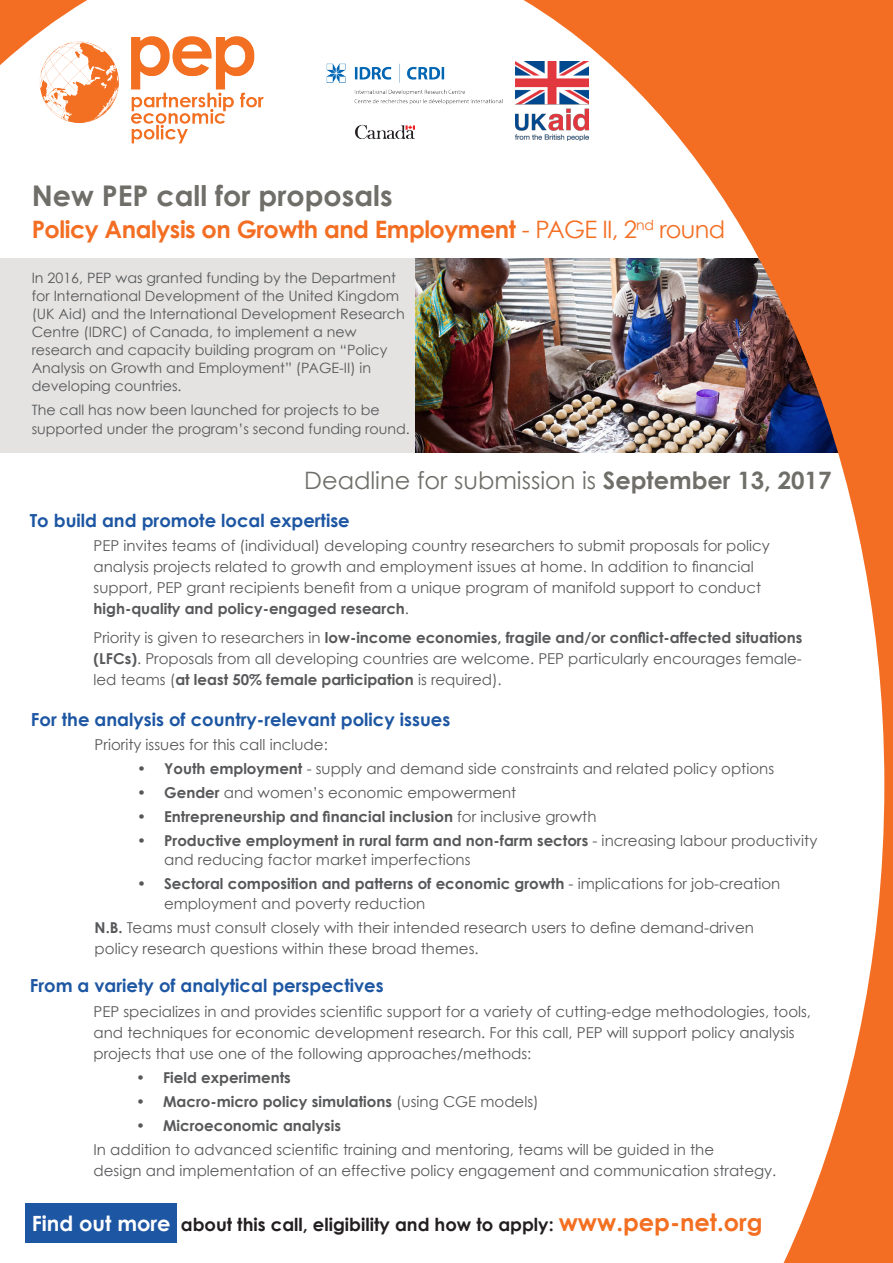
<style>
.page{position:relative;width:893px;height:1263px;background:#fff}
.page>*{position:absolute;margin:0;border:0;box-sizing:border-box;transform-origin:0 0}
.t1{font:700 28.5px "Century Gothic";color:#6f6e69}
.t2{font:700 24px "Century Gothic";letter-spacing:-.02em;color:#f36e23}
.t3{font:24px "Century Gothic";color:#6f6e69}
.t4{font:700 18px "Century Gothic";color:#1d56a2}
.t5{font:700 18px "Century Gothic";color:#231f20}
.t6{font:15px/21px "Century Gothic";color:#57585a}
.t7{font:700 15px "Century Gothic";color:#57585a}
.t8{font:14.25px/18px "Century Gothic";color:#57585a}
.s1{font-weight:400}
.s2{font-weight:700}
.s3{font-size:21px;color:#fff}
.s4{font-size:24px;color:#f36f21}
</style>
<div class="page">
<div style="left:26px;top:1203px;width:151px;height:40px;background:#1d56a2"></div>
<img style="left:326px;top:63px;width:177px;height:76px">
<img style="left:516px;top:61px;width:7px;height:79px">
<img style="left:39px;top:36px;width:225px;height:108px">
<img style="left:415px;top:258px;width:108px;height:195px">
<svg style="left:523px;top:0;width:370px;height:1263px"></svg>
<svg style="left:0;top:0;width:87px;height:65px"></svg>
<div style="left:0;top:258px;width:415px;height:195px;background:#e4e3e2"></div>
<p class="t1" style="left:32px;top:178px;width:362px">New PEP call for proposals</p>
<p class="t2" style="left:32px;top:214px;width:695px">Policy Analysis on Growth and Employment <span class="s1">- PAGE II, 2</span><sup>nd</sup> <span class="s1">round</span></p>
<p class="t8" style="left:32px;top:268px;width:374px">In 2016, PEP was granted funding by the Department for International Development of the United Kingdom (UK Aid) and the International Development Research Centre (IDRC) of Canada, to implement a new research and capacity building program on “Policy Analysis on Growth and Employment” (PAGE-II) in developing countries.</p>
<p class="t8" style="left:32px;top:400px;width:380px;line-height:19.5px">The call has now been launched for projects to be supported under the program’s second funding round.</p>
<p class="t3" style="left:304px;top:466px;width:529px">Deadline for submission is <span class="s2">September 13, 2017</span></p>
<p class="t4" style="left:30px;top:509px;width:322px">To build and promote local expertise</p>
<p class="t6" style="left:94px;top:535px;width:678px">PEP invites teams of (individual) developing country researchers to submit proposals for policy analysis projects related to growth and employment issues at home. In addition to financial support, PEP grant recipients benefit from a unique program of manifold support to conduct <span class="s2">high-quality and policy-engaged research</span>.</p>
<p class="t6" style="left:94px;top:626px;width:710px;text-align:justify">Priority is given to researchers in <span class="s2">low-income economies, fragile and/or conflict-affected situations (LFCs)</span>. Proposals from all developing countries are welcome. PEP particularly encourages female&shy;led teams (<span class="s2">at least 50% female participation</span> is required).</p>
<p class="t4" style="left:31px;top:708px;width:421px">For the analysis of country-relevant policy issues</p>
<p class="t6" style="left:95px;top:734px;width:235px">Priority issues for this call include:</p>
<p class="t6" style="left:137px;top:758px;width:638px"><span class="s2">• Youth employment</span> - supply and demand side constraints and related policy options</p>
<p class="t6" style="left:137px;top:782px;width:381px"><span class="s2">• Gender</span> and women’s economic empowerment</p>
<p class="t7" style="left:137px;top:807px;width:461px">• Entrepreneurship and financial inclusion <span class="s1">for inclusive growth</span></p>
<p class="t6" style="left:164px;top:830px;width:655px;line-height:19.5px;text-indent:-27px"><span class="s2">• Productive employment in rural farm and non-farm sectors</span> - increasing labour productivity and reducing factor market imperfections</p>
<p class="t6" style="left:164px;top:874px;width:618px;line-height:19.5px;text-indent:-27px"><span class="s2">• Sectoral composition and patterns of economic growth</span> - implications for job-creation employment and poverty reduction</p>
<p class="t6" style="left:95px;top:917px;width:661px"><span class="s2">N.B.</span> Teams must consult closely with their intended research users to define demand-driven policy research questions within these broad themes.</p>
<p class="t4" style="left:30px;top:974px;width:355px">From a variety of analytical perspectives</p>
<p class="t6" style="left:94px;top:1001px;width:719px">PEP specializes in and provides scientific support for a variety of cutting-edge methodologies, tools, and techniques for economic development research. For this call, PEP will support policy analysis projects that use one of the following approaches/methods:</p>
<p class="t7" style="left:136px;top:1068px;width:156px">• Field experiments</p>
<p class="t7" style="left:136px;top:1092px;width:404px">• Macro-micro policy simulations <span class="s1">(using CGE models)</span></p>
<p class="t7" style="left:136px;top:1116px;width:206px">• Microeconomic analysis</p>
<p class="t6" style="left:94px;top:1139px;width:684px">In addition to advanced scientific training and mentoring, teams will be guided in the<br>design and implementation of an effective policy engagement and communication strategy.</p>
<p class="t5" style="left:32px;top:1213px;width:733px"><span class="s3">Find out more</span> about this call, eligibility and how to apply: <span class="s4">www.pep-net.org</span></p>
</div>
